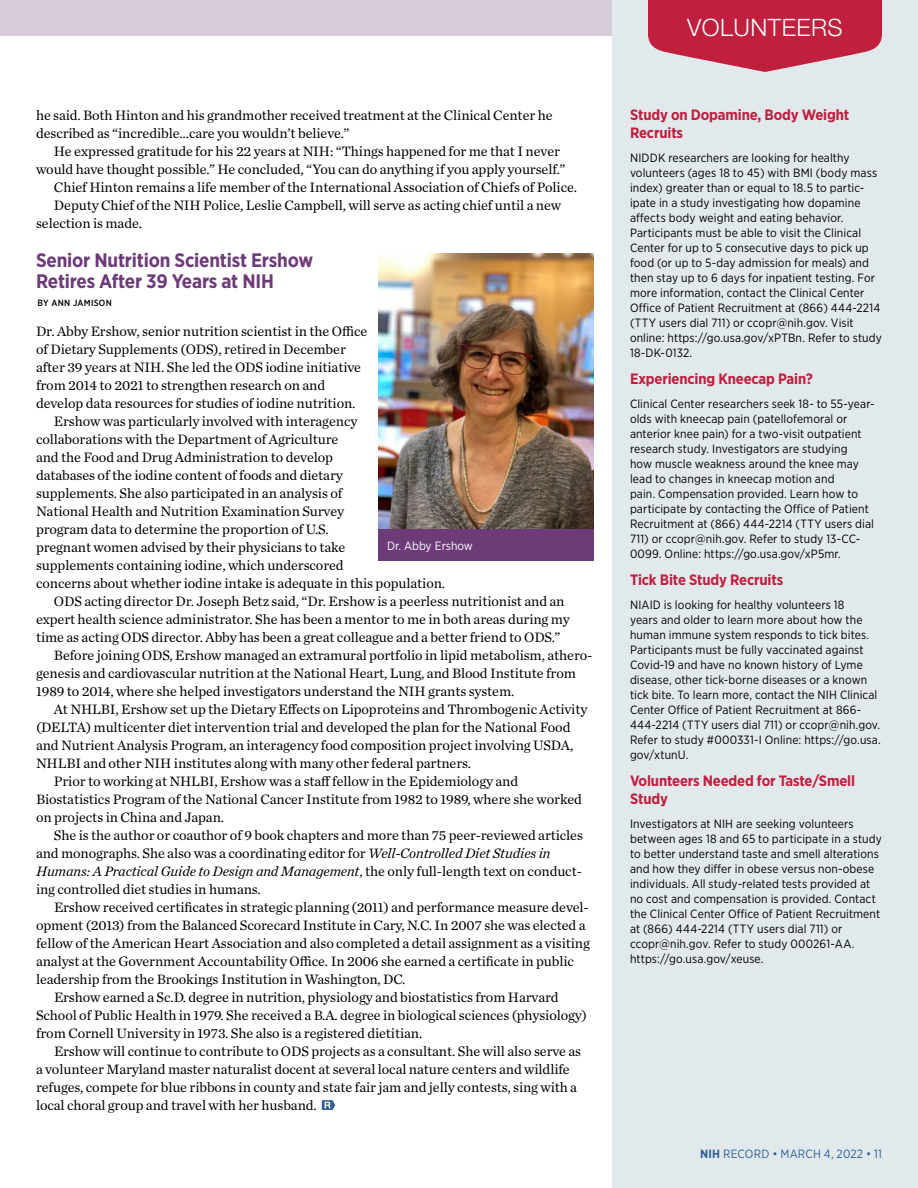
<style>
.page{position:relative;width:918px;height:1188px;background:#fff}
.page>*{position:absolute;margin:0;border:0;box-sizing:border-box;transform-origin:0 0}
.Page_jump{font:300 24px "Helvetica Neue LT Std";letter-spacing:.02em;color:#fff}
.Head__Milestones{font:700 19.5px/21px "Gotham Narrow";letter-spacing:-.01em;color:#6c3b78}
.Head__Volunteers{font:700 15px/18px "Gotham Narrow";letter-spacing:-.01em;color:#c01f3e}
.Body_1{font:14.25px/18px "Chronicle Text G1";letter-spacing:-.005em;color:#000}
.Body_1_paragraph_1{font:14.25px/18px "Chronicle Text G1";letter-spacing:-.005em;color:#000}
.Body_2__Briefs_and_S{font:12px/15px "Gotham Narrow";letter-spacing:.01em;color:#000}
.t1{font:12px "Gotham Narrow";letter-spacing:.01em;color:#316094}
.Photo_caption_revers{font:12px "Gotham Narrow";color:#fff}
.Byline{font:500 9px "Gotham Narrow";letter-spacing:.03em;color:#000}
.s1{font-style:italic}
.s2{font-weight:700}
</style>
<div class="page">
<div style="left:612px;top:0;width:306px;height:1188px;background:#e2e9ed"></div>
<div style="left:0;top:0;width:612px;height:35px;background:#d7cdda"></div>
<svg style="left:322px;top:1100px;width:13px;height:10px"></svg>
<svg style="left:648px;top:0;width:234px;height:72px"></svg>
<img style="left:378px;top:254px;width:216px;height:276px">
<div style="left:378px;top:530px;width:216px;height:31px;background:#6c3b78"></div>
<p class="Body_1" style="left:36px;top:105px;width:518px">he said. Both Hinton and his grandmother received treatment at the Clinical Center he described as “incredible…care you wouldn’t believe.”</p>
<p class="Body_1" style="left:36px;top:141px;width:531px;text-indent:18px">He expressed gratitude for his 22 years at NIH: “Things happened for me that I never would have thought possible.” He concluded, “You can do anything if you apply yourself.”</p>
<p class="Body_1" style="left:54px;top:177px;width:525px">Chief Hinton remains a life member of the International Association of Chiefs of Police.</p>
<p class="Body_1" style="left:36px;top:195px;width:527px;text-indent:18px">Deputy Chief of the NIH Police, Leslie Campbell, will serve as acting chief until a new selection is made.</p>
<p class="Head__Milestones" style="left:36px;top:249px;width:279px">Senior Nutrition Scientist Ershow<br>Retires After 39 Years at NIH</p>
<p class="Byline" style="left:38px;top:297px;width:76px">BY ANN JAMISON</p>
<p class="Body_1_paragraph_1" style="left:36px;top:321px;width:333px">Dr. Abby Ershow, senior nutrition scientist in the Office of Dietary Supplements (ODS), retired in December after 39 years at NIH. She led the ODS iodine initiative from 2014 to 2021 to strengthen research on and develop data resources for studies of iodine nutrition.</p>
<p class="Body_1" style="left:36px;top:411px;width:411px;text-indent:18px">Ershow was particularly involved with interagency collaborations with the Department of Agriculture<br>and the Food and Drug Administration to develop<br>databases of the iodine content of foods and dietary<br>supplements. She also participated in an analysis of<br>National Health and Nutrition Examination Survey<br>program data to determine the proportion of U.S.<br>pregnant women advised by their physicians to take<br>supplements containing iodine, which underscored<br>concerns about whether iodine intake is adequate in this population.</p>
<p class="Body_1" style="left:36px;top:591px;width:535px;text-indent:18px">ODS acting director Dr. Joseph Betz said, “Dr. Ershow is a peerless nutritionist and an expert health science administrator. She has been a mentor to me in both areas during my time as acting ODS director. Abby has been a great colleague and a better friend to ODS.”</p>
<p class="Body_1" style="left:36px;top:645px;width:558px;text-indent:18px">Before joining ODS, Ershow managed an extramural portfolio in lipid metabolism, athero&shy;genesis and cardiovascular nutrition at the National Heart, Lung, and Blood Institute from<br>1989 to 2014, where she helped investigators understand the NIH grants system.</p>
<p class="Body_1" style="left:36px;top:699px;width:553px;text-indent:18px">At NHLBI, Ershow set up the Dietary Effects on Lipoproteins and Thrombogenic Activity (DELTA) multicenter diet intervention trial and developed the plan for the National Food and Nutrient Analysis Program, an interagency food composition project involving USDA, NHLBI and other NIH institutes along with many other federal partners.</p>
<p class="Body_1" style="left:36px;top:771px;width:547px;text-indent:18px">Prior to working at NHLBI, Ershow was a staff fellow in the Epidemiology and<br>Biostatistics Program of the National Cancer Institute from 1982 to 1989, where she worked on projects in China and Japan.</p>
<p class="Body_1" style="left:36px;top:825px;width:549px;text-indent:18px">She is the author or coauthor of 9 book chapters and more than 75 peer-reviewed articles and monographs. She also was a coordinating editor for <span class="s1">Well-Controlled Diet Studies in Humans: A Practical Guide to Design and Management</span>, the only full-length text on conduct&shy;ing controlled diet studies in humans.</p>
<p class="Body_1" style="left:36px;top:897px;width:555px;text-indent:18px">Ershow received certificates in strategic planning (2011) and performance measure devel&shy;opment (2013) from the Balanced Scorecard Institute in Cary, N.C. In 2007 she was elected a fellow of the American Heart Association and also completed a detail assignment as a visiting analyst at the Government Accountability Office. In 2006 she earned a certificate in public leadership from the Brookings Institution in Washington, DC.</p>
<p class="Body_1" style="left:36px;top:987px;width:553px;text-indent:18px">Ershow earned a Sc.D. degree in nutrition, physiology and biostatistics from Harvard<br>School of Public Health in 1979. She received a B.A. degree in biological sciences (physiology) from Cornell University in 1973. She also is a registered dietitian.</p>
<p class="Body_1" style="left:36px;top:1041px;width:547px;text-indent:18px">Ershow will continue to contribute to ODS projects as a consultant. She will also serve as a volunteer Maryland master naturalist docent at several local nature centers and wildlife refuges, compete for blue ribbons in county and state fair jam and jelly contests, sing with a local choral group and travel with her husband.</p>
<p class="Photo_caption_revers" style="left:387px;top:538px;width:87px">Dr. Abby Ershow</p>
<p class="Page_jump" style="left:687px;top:13px;width:157px">VOLUNTEERS</p>
<p class="Head__Volunteers" style="left:630px;top:106px;width:221px">Study on Dopamine, Body Weight<br>Recruits</p>
<p class="Body_2__Briefs_and_S" style="left:630px;top:150px;width:253px">NIDDK researchers are looking for healthy volunteers (ages 18 to 45) with BMI (body mass index) greater than or equal to 18.5 to partic&shy;ipate in a study investigating how dopamine affects body weight and eating behavior.<br>Participants must be able to visit the Clinical Center for up to 5 consecutive days to pick up food (or up to 5-day admission for meals) and then stay up to 6 days for inpatient testing. For more information, contact the Clinical Center Office of Patient Recruitment at (866) 444-2214 (TTY users dial 711) or ccopr@nih.gov. Visit online: https://go.usa.gov/xPTBn. Refer to study 18-DK-0132.</p>
<p class="Head__Volunteers" style="left:630px;top:370px;width:184px">Experiencing Kneecap Pain?</p>
<p class="Body_2__Briefs_and_S" style="left:630px;top:396px;width:246px">Clinical Center researchers seek 18- to 55-year&shy;olds with kneecap pain (patellofemoral or anterior knee pain) for a two-visit outpatient research study. Investigators are studying<br>how muscle weakness around the knee may lead to changes in kneecap motion and<br>pain. Compensation provided. Learn how to participate by contacting the Office of Patient Recruitment at (866) 444-2214 (TTY users dial 711) or ccopr@nih.gov. Refer to study 13-CC-0099. Online: https://go.usa.gov/xP5mr.</p>
<p class="Head__Volunteers" style="left:630px;top:571px;width:155px">Tick Bite Study Recruits</p>
<p class="Body_2__Briefs_and_S" style="left:630px;top:597px;width:252px">NIAID is looking for healthy volunteers 18<br>years and older to learn more about how the human immune system responds to tick bites.<br>Participants must be fully vaccinated against Covid-19 and have no known history of Lyme disease, other tick-borne diseases or a known tick bite. To learn more, contact the NIH Clinical Center Office of Patient Recruitment at 866- 444-2214 (TTY users dial 711) or ccopr@nih.gov.<br>Refer to study #000331-I Online: https://go.usa. gov/xtunU.</p>
<p class="Head__Volunteers" style="left:630px;top:772px;width:227px">Volunteers Needed for Taste/Smell<br>Study</p>
<p class="Body_2__Briefs_and_S" style="left:630px;top:816px;width:253px">Investigators at NIH are seeking volunteers between ages 18 and 65 to participate in a study to better understand taste and smell alterations and how they differ in obese versus non-obese individuals. All study-related tests provided at no cost and compensation is provided. Contact the Clinical Center Office of Patient Recruitment at (866) 444-2214 (TTY users dial 711) or ccopr@nih.gov. Refer to study 000261-AA. https://go.usa.gov/xeuse.</p>
<p class="t1" style="left:700px;top:1146px;width:183px"><span class="s2">NIH</span> RECORD • MARCH 4, 2022 • 11</p>
</div>
